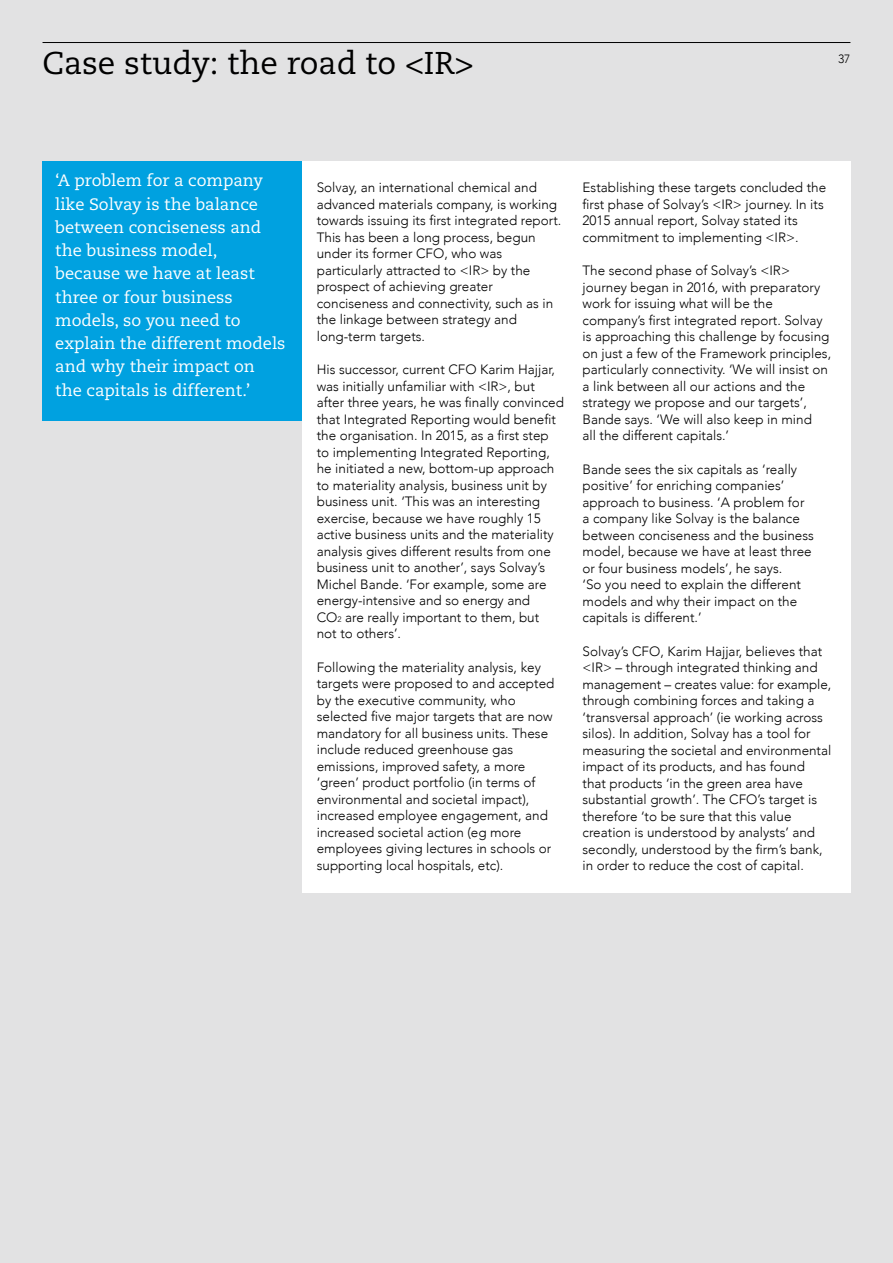
<style>
.page{position:relative;width:893px;height:1263px;background:#e2e2e3}
.page>*{position:absolute;margin:0;border:0;box-sizing:border-box;transform-origin:0 0}
.t1{font:31.5px "Caecilia";color:#000}
.t2{font:16.5px/23.2px "Caecilia";color:#fff}
.t3{font:300 13.5px/16.5px "Avenir";color:#000}
.t4{font:300 12px "Avenir";color:#000}
.s1{font-size:7.8px}
</style>
<div class="page">
<div style="left:302px;top:162px;width:548px;height:731px;background:#fff"></div>
<hr style="left:43px;top:42px;width:807px;height:1px;background:#000">
<div style="left:43px;top:162px;width:259px;height:259px;background:#00a1e0"></div>
<h1 class="t1" style="left:43px;top:45px;width:433px">Case study: the road to &lt;IR&gt;</h1>
<p class="t4" style="left:838px;top:52px;width:14px">37</p>
<p class="t2" style="left:55px;top:169px;width:232px">‘A problem for a company like Solvay is the balance between conciseness and the business model, because we have at least three or four business models, so you need to explain the different models and why their impact on the capitals is different.’</p>
<p class="t3" style="left:317px;top:179px;width:246px">Solvay, an international chemical and advanced materials company, is working towards issuing its first integrated report.<br>This has been a long process, begun under its former CFO, who was particularly attracted to &lt;IR&gt; by the prospect of achieving greater conciseness and connectivity, such as in the linkage between strategy and long-term targets.</p>
<p class="t3" style="left:317px;top:361px;width:249px">His successor, current CFO Karim Hajjar, was initially unfamiliar with &lt;IR&gt;, but after three years, he was finally convinced that Integrated Reporting would benefit the organisation. In 2015, as a first step to implementing Integrated Reporting, he initiated a new, bottom-up approach to materiality analysis, business unit by business unit. ‘This was an interesting exercise, because we have roughly 15 active business units and the materiality analysis gives different results from one business unit to another’, says Solvay’s Michel Bande. ‘For example, some are energy-intensive and so energy and<br>CO<span class="s1">2</span> are really important to them, but<br>not to others’.</p>
<p class="t3" style="left:317px;top:659px;width:239px">Following the materiality analysis, key targets were proposed to and accepted by the executive community, who selected five major targets that are now mandatory for all business units. These include reduced greenhouse gas emissions, improved safety, a more ‘green’ product portfolio (in terms of environmental and societal impact), increased employee engagement, and increased societal action (eg more employees giving lectures in schools or supporting local hospitals, etc).</p>
<p class="t3" style="left:583px;top:179px;width:245px">Establishing these targets concluded the first phase of Solvay’s &lt;IR&gt; journey. In its 2015 annual report, Solvay stated its commitment to implementing &lt;IR&gt;.</p>
<p class="t3" style="left:583px;top:262px;width:250px">The second phase of Solvay’s &lt;IR&gt; journey began in 2016, with preparatory work for issuing what will be the company’s first integrated report. Solvay is approaching this challenge by focusing on just a few of the Framework principles, particularly connectivity. ‘We will insist on a link between all our actions and the strategy we propose and our targets’, Bande says. ‘We will also keep in mind<br>all the different capitals.’</p>
<p class="t3" style="left:583px;top:461px;width:233px">Bande sees the six capitals as ‘really positive’ for enriching companies’ approach to business. ‘A problem for a company like Solvay is the balance between conciseness and the business model, because we have at least three or four business models’, he says.<br>‘So you need to explain the different models and why their impact on the capitals is different.’</p>
<p class="t3" style="left:583px;top:643px;width:250px">Solvay’s CFO, Karim Hajjar, believes that &lt;IR&gt; – through integrated thinking and management – creates value: for example, through combining forces and taking a ‘transversal approach’ (ie working across silos). In addition, Solvay has a tool for measuring the societal and environmental impact of its products, and has found that products ‘in the green area have substantial growth’. The CFO’s target is therefore ‘to be sure that this value creation is understood by analysts’ and secondly, understood by the firm’s bank, in order to reduce the cost of capital.</p>
</div>
